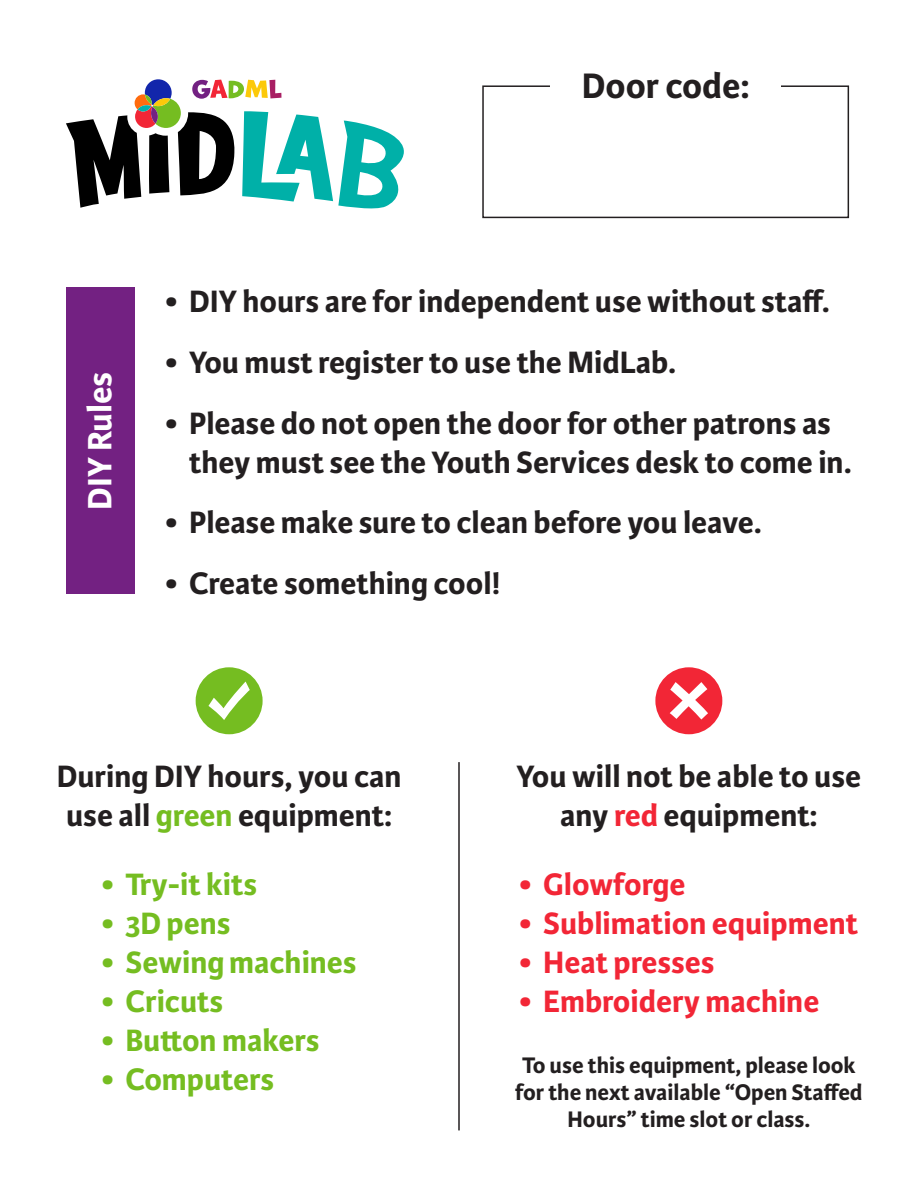
<style>
.page{position:relative;width:918px;height:1188px;background:#fff}
.page>*{position:absolute;margin:0;border:0;box-sizing:border-box;transform-origin:0 0}
.t1{font:700 37.8px "Karmina Sans";color:#231f20}
.t2{font:700 36px "Karmina Sans";color:#fff}
.t3{font:700 33px/39px "Karmina Sans";color:#231f20}
.t4{font:700 33px "Karmina Sans";color:#75bd21}
.t5{font:700 33px "Karmina Sans";color:#f22636}
.t6{font:700 24px/27px "Karmina Sans";color:#231f20;text-align:center}
.s1{color:#75bd21}
.s2{color:#f22636}
</style>
<div class="page">
<svg style="left:66px;top:79px;width:338px;height:130px"></svg>
<div style="left:66px;top:288px;width:68px;height:306px;background:#732182"></div>
<div style="left:482px;top:85px;width:367px;height:133px;border:2px solid #231f20"></div>
<div style="left:550px;top:70px;width:231px;height:28px;background:#fff"></div>
<hr style="left:458px;top:762px;width:2px;height:368px;background:#231f20">
<div style="left:196px;top:667px;width:67px;height:67px;background:#75bd21;border-radius:50%"></div>
<svg style="left:208px;top:682px;width:42px;height:38px"></svg>
<div style="left:655px;top:667px;width:67px;height:67px;background:#f22636;border-radius:50%"></div>
<svg style="left:670px;top:682px;width:38px;height:38px"></svg>
<p class="t1" style="left:582px;top:64px;width:169px">Door code:</p>
<p class="t2" style="left:79px;top:510px;width:140px;rotate:-90deg">DIY Rules</p>
<p class="t3" style="left:165px;top:283px;width:666px">• DIY hours are for independent use without staff.</p>
<p class="t3" style="left:165px;top:343px;width:513px">• You must register to use the MidLab.</p>
<p class="t3" style="left:189px;top:404px;width:664px;text-indent:-24px">• Please do not open the door for other patrons as they must see the Youth Services desk to come in.</p>
<p class="t3" style="left:165px;top:504px;width:598px">• Please make sure to clean before you leave.</p>
<p class="t3" style="left:165px;top:564px;width:337px">• Create something cool!</p>
<p class="t3" style="left:57px;top:757px;width:346px">During DIY hours, you can use all <span class="s1">green</span> equipment:</p>
<p class="t4" style="left:101px;top:865px;width:157px">• Try-it kits</p>
<p class="t4" style="left:101px;top:904px;width:131px">• 3D pens</p>
<p class="t4" style="left:101px;top:943px;width:257px">• Sewing machines</p>
<p class="t4" style="left:101px;top:982px;width:123px">• Cricuts</p>
<p class="t4" style="left:101px;top:1021px;width:220px">• Button makers</p>
<p class="t4" style="left:101px;top:1060px;width:174px">• Computers</p>
<p class="t3" style="left:517px;top:757px;width:346px;text-align:center">You will not be able to use any <span class="s2">red</span> equipment:</p>
<p class="t5" style="left:519px;top:865px;width:168px">• Glowforge</p>
<p class="t5" style="left:519px;top:904px;width:340px">• Sublimation equipment</p>
<p class="t5" style="left:519px;top:943px;width:197px">• Heat presses</p>
<p class="t5" style="left:519px;top:982px;width:302px">• Embroidery machine</p>
<p class="t6" style="left:515px;top:1053px;width:349px">To use this equipment, please look for the next available “Open Staffed<br>Hours” time slot or class.</p>
</div>
